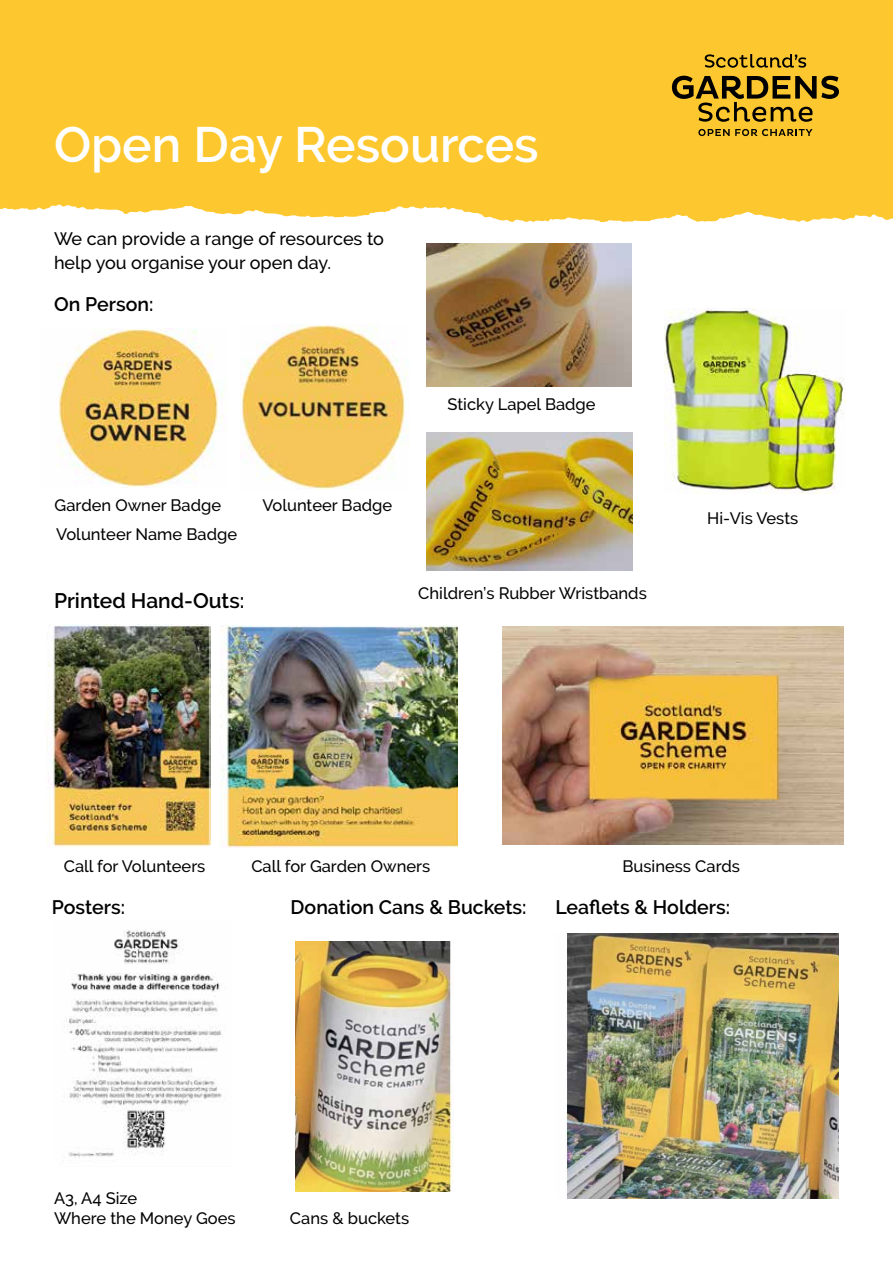
<style>
.page{position:relative;width:893px;height:1263px;background:#fff}
.page>*{position:absolute;margin:0;border:0;box-sizing:border-box;transform-origin:0 0}
.t1{font:600 49.5px "Raleway";color:#fff}
.t2{font:600 21px "Raleway";color:#000}
.t3{font:600 19.5px "Raleway";color:#000}
.t4{font:500 18px/24px "Raleway";color:#020203}
.t5{font:500 16.5px/19.8px "Raleway";color:#020203}
</style>
<div class="page">
<div style="left:0;top:0;width:893px;height:223px;background:#fdc82f"></div>
<svg style="left:698px;top:129px;width:114px;height:7px"></svg>
<svg style="left:705px;top:54px;width:101px;height:14px"></svg>
<svg style="left:672px;top:76px;width:167px;height:46px"></svg>
<img style="left:57px;top:328px;width:167px;height:160px">
<img style="left:241px;top:324px;width:167px;height:165px">
<img style="left:664px;top:309px;width:181px;height:185px">
<img style="left:47px;top:625px;width:163px;height:223px">
<img style="left:220px;top:625px;width:237px;height:222px">
<img style="left:66px;top:930px;width:156px;height:228px">
<img style="left:503px;top:626px;width:341px;height:218px">
<img style="left:295px;top:942px;width:159px;height:249px">
<img style="left:565px;top:933px;width:273px;height:266px">
<img style="left:426px;top:244px;width:205px;height:142px">
<img style="left:426px;top:433px;width:206px;height:137px">
<h1 class="t1" style="left:54px;top:116px;width:486px">Open Day Resources</h1>
<p class="t4" style="left:54px;top:227px;width:332px">We can provide a range of resources to help you organise your open day.</p>
<p class="t3" style="left:54px;top:293px;width:101px">On Person:</p>
<p class="t5" style="left:448px;top:395px;width:150px">Sticky Lapel Badge</p>
<p class="t5" style="left:55px;top:495px;width:168px">Garden Owner Badge</p>
<p class="t5" style="left:262px;top:495px;width:131px">Volunteer Badge</p>
<p class="t5" style="left:56px;top:524px;width:182px">Volunteer Name Badge</p>
<p class="t2" style="left:54px;top:588px;width:192px">Printed Hand-Outs:</p>
<p class="t5" style="left:418px;top:583px;width:230px">Children’s Rubber Wristbands</p>
<p class="t5" style="left:707px;top:508px;width:93px">Hi-Vis Vests</p>
<p class="t5" style="left:64px;top:857px;width:143px">Call for Volunteers</p>
<p class="t5" style="left:251px;top:857px;width:180px">Call for Garden Owners</p>
<p class="t5" style="left:622px;top:857px;width:119px">Business Cards</p>
<p class="t3" style="left:52px;top:896px;width:75px">Posters:</p>
<p class="t3" style="left:291px;top:896px;width:237px">Donation Cans &amp; Buckets:</p>
<p class="t3" style="left:556px;top:896px;width:176px">Leaflets &amp; Holders:</p>
<p class="t5" style="left:54px;top:1188px;width:183px">A3, A4 Size<br>Where the Money Goes</p>
<p class="t5" style="left:290px;top:1208px;width:121px">Cans &amp; buckets</p>
</div>
